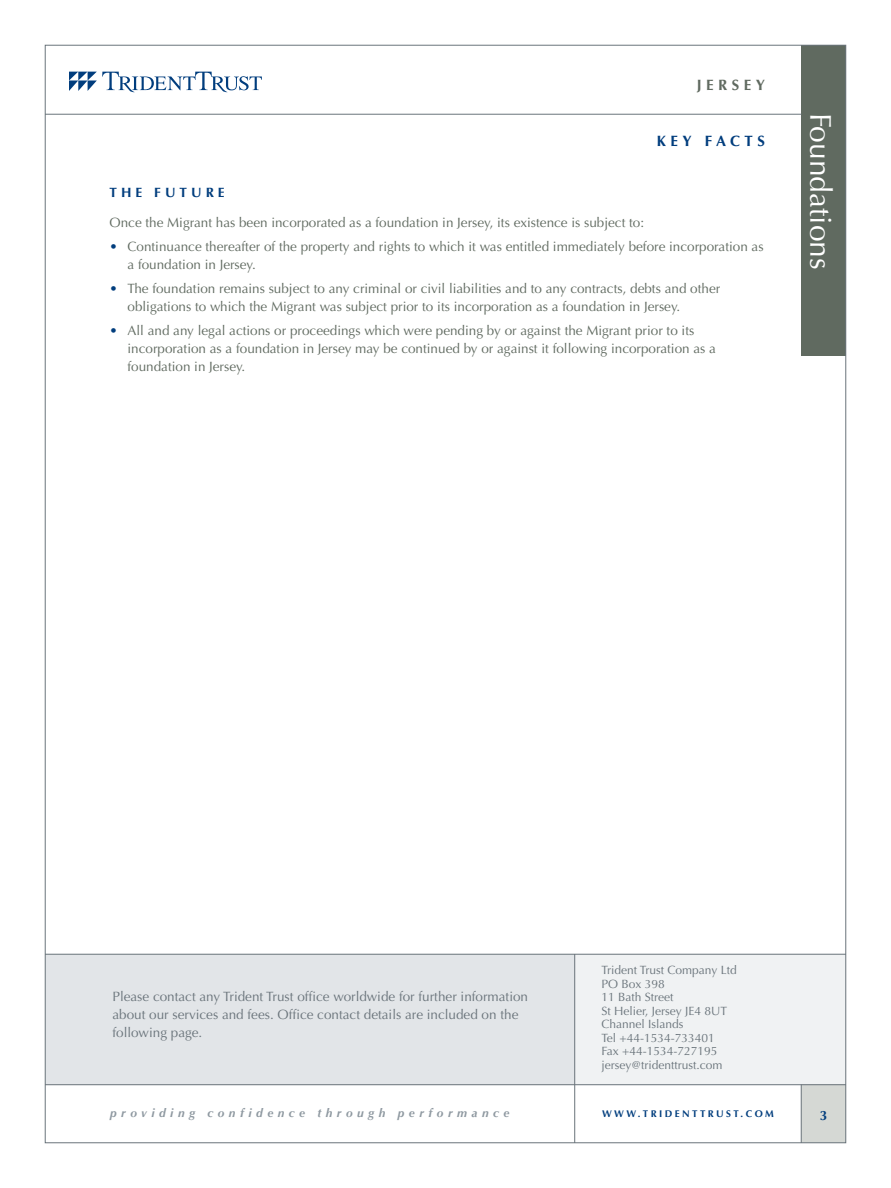
<style>
.page{position:relative;width:891px;height:1188px;background:#fff}
.page>*{position:absolute;margin:0;border:0;box-sizing:border-box;transform-origin:0 0}
.t1{font:30px "Optima LT Std";color:#fff}
.t2{font:700 15px "Optima LT Std";letter-spacing:.3em;color:#013d7d}
.t3{font:700 15px "Optima LT Std";letter-spacing:.3em;color:#606a60}
.Bullets-1{font:13.5px/18px "Optima LT Std";color:#606a60}
.xOffice-Contact_Line{font:13.5px/18px "Optima LT Std";color:#6a747b}
.Text-6pts___Above{font:13.5px "Optima LT Std";color:#606a60}
.Head_1{font:700 13.5px "Optima LT Std";letter-spacing:.3em;color:#013d7d}
.xOffice-Address_9_le{font:12px "Optima LT Std";color:#6a747b}
.t4{font:italic 700 12px "Optima LT Std";letter-spacing:.37em;color:#8f99a1}
.t5{font:700 9.75px "Optima LT Std";letter-spacing:.25em;color:#013d7d}
.s1{color:#013d7d}
</style>
<div class="page">
<div style="left:45px;top:954px;width:801px;height:130px;background:#f0f2f3"></div>
<div style="left:45px;top:954px;width:530px;height:130px;background:#e2e5e8"></div>
<div style="left:801px;top:1084px;width:45px;height:59px;background:#d5d8d4"></div>
<div style="left:801px;top:45px;width:45px;height:311px;background:#606a60"></div>
<hr style="left:45px;top:1084px;width:801px;height:1px;background:#6a747b">
<hr style="left:801px;top:1084px;width:1px;height:59px;background:#6a747b">
<hr style="left:45px;top:114px;width:756px;height:1px;background:#6a747b">
<svg style="left:69px;top:72px;width:193px;height:20px"></svg>
<hr style="left:45px;top:954px;width:801px;height:1px;background:#6a747b">
<hr style="left:574px;top:954px;width:1px;height:189px;background:#6a747b">
<p class="t3" style="left:697px;top:76px;width:70px">JERSEY</p>
<p class="t2" style="left:657px;top:132px;width:110px">KEY FACTS</p>
<p class="Head_1" style="left:110px;top:185px;width:117px">THE FUTURE</p>
<p class="Text-6pts___Above" style="left:110px;top:215px;width:536px">Once the Migrant has been incorporated as a foundation in Jersey, its existence is subject to:</p>
<p class="Bullets-1" style="left:128px;top:238px;width:638px;text-indent:-18px"><span class="s1">•</span> Continuance thereafter of the property and rights to which it was entitled immediately before incorporation as a foundation in Jersey.</p>
<p class="Bullets-1" style="left:128px;top:280px;width:594px;text-indent:-18px"><span class="s1">•</span> The foundation remains subject to any criminal or civil liabilities and to any contracts, debts and other obligations to which the Migrant was subject prior to its incorporation as a foundation in Jersey.</p>
<p class="Bullets-1" style="left:128px;top:322px;width:590px;text-indent:-18px"><span class="s1">•</span> All and any legal actions or proceedings which were pending by or against the Migrant prior to its incorporation as a foundation in Jersey may be continued by or against it following incorporation as a foundation in Jersey.</p>
<p class="t1" style="left:838px;top:112px;width:159px;rotate:90deg">Foundations</p>
<p class="xOffice-Contact_Line" style="left:112px;top:988px;width:417px">Please contact any Trident Trust office worldwide for further information about our services and fees. Office contact details are included on the following page.</p>
<p class="xOffice-Address_9_le" style="left:602px;top:963px;width:137px">Trident Trust Company Ltd</p>
<p class="xOffice-Address_9_le" style="left:602px;top:977px;width:65px">PO Box 398</p>
<p class="xOffice-Address_9_le" style="left:602px;top:990px;width:74px">11 Bath Street</p>
<p class="xOffice-Address_9_le" style="left:602px;top:1004px;width:127px">St Helier, Jersey JE4 8UT</p>
<p class="xOffice-Address_9_le" style="left:602px;top:1017px;width:84px">Channel Islands</p>
<p class="xOffice-Address_9_le" style="left:602px;top:1031px;width:115px">Tel +44-1534-733401</p>
<p class="xOffice-Address_9_le" style="left:602px;top:1044px;width:118px">Fax +44-1534-727195</p>
<p class="xOffice-Address_9_le" style="left:602px;top:1058px;width:122px">jersey@tridenttrust.com</p>
<p class="t4" style="left:110px;top:1106px;width:401px">providing confidence through performance</p>
<p class="t5" style="left:602px;top:1108px;width:173px">WWW.TRIDENTTRUST.COM</p>
<p class="Head_1" style="left:820px;top:1107px;width:9px">3</p>
</div>
